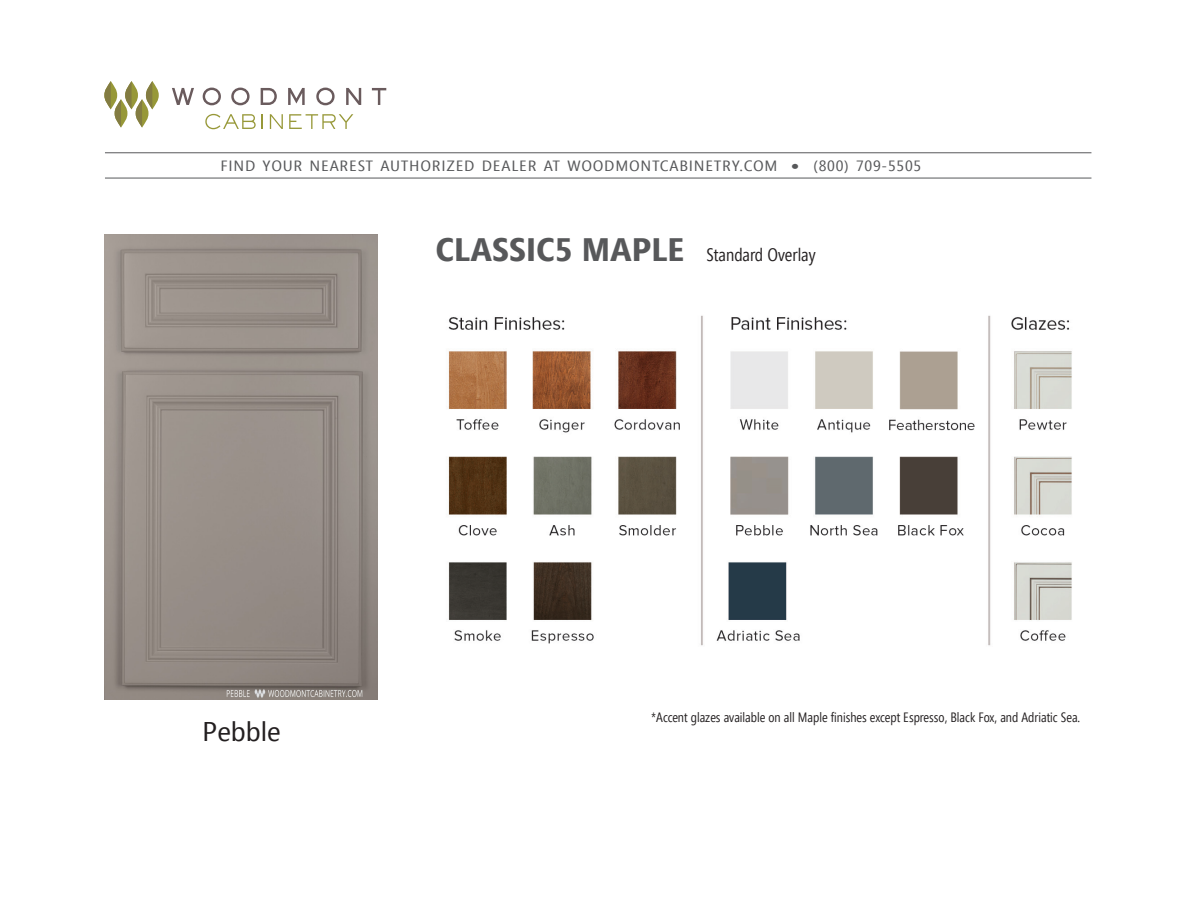
<style>
.page{position:relative;width:1188px;height:918px;background:#fff}
.page>*{position:absolute;margin:0;border:0;box-sizing:border-box;transform-origin:0 0}
.t1{font:27px "Segoe Condensed";color:#231f20;scale:1.2 1}
.t2{font:18px "Segoe Condensed";color:#231f20}
.t3{font:14.85px "Segoe Condensed";letter-spacing:.04em;color:#57585a;scale:1.22 1}
.t4{font:13.5px "Segoe Condensed";color:#231f20}
.s1{font-size:20.25px}
.s2{font-weight:700;font-size:32.4px;color:#57585a}
</style>
<div class="page">
<svg style="left:172px;top:88px;width:22px;height:17px"></svg>
<svg style="left:203px;top:88px;width:18px;height:17px"></svg>
<svg style="left:231px;top:88px;width:19px;height:17px"></svg>
<svg style="left:261px;top:88px;width:16px;height:17px"></svg>
<svg style="left:288px;top:88px;width:17px;height:17px"></svg>
<svg style="left:316px;top:88px;width:19px;height:17px"></svg>
<svg style="left:346px;top:88px;width:15px;height:17px"></svg>
<svg style="left:372px;top:88px;width:14px;height:17px"></svg>
<svg style="left:205px;top:114px;width:51px;height:15px"></svg>
<svg style="left:262px;top:114px;width:1px;height:15px"></svg>
<svg style="left:270px;top:114px;width:13px;height:15px"></svg>
<svg style="left:289px;top:114px;width:64px;height:15px"></svg>
<svg style="left:146px;top:81px;width:13px;height:28px"></svg>
<svg style="left:104px;top:81px;width:48px;height:47px"></svg>
<hr style="left:105px;top:152px;width:986px;height:1px;background:#57585a">
<hr style="left:105px;top:178px;width:986px;height:1px;background:#57585a">
<img style="left:448px;top:315px;width:624px;height:331px">
<img style="left:105px;top:234px;width:273px;height:465px">
<p class="t3" style="left:220px;top:157px;width:576px">FIND YOUR NEAREST AUTHORIZED DEALER AT WOODMONTCABINETRY.COM <span class="s1">•</span> (800) 709-5505</p>
<h2 class="t2" style="left:435px;top:244px;width:382px"><span class="s2">CLASSIC5 MAPLE</span> Standard Overlay</h2>
<h1 class="t1" style="left:202px;top:715px;width:67px">Pebble</h1>
<p class="t4" style="left:651px;top:709px;width:431px">*Accent glazes available on all Maple finishes except Espresso, Black Fox, and Adriatic Sea.</p>
</div>
